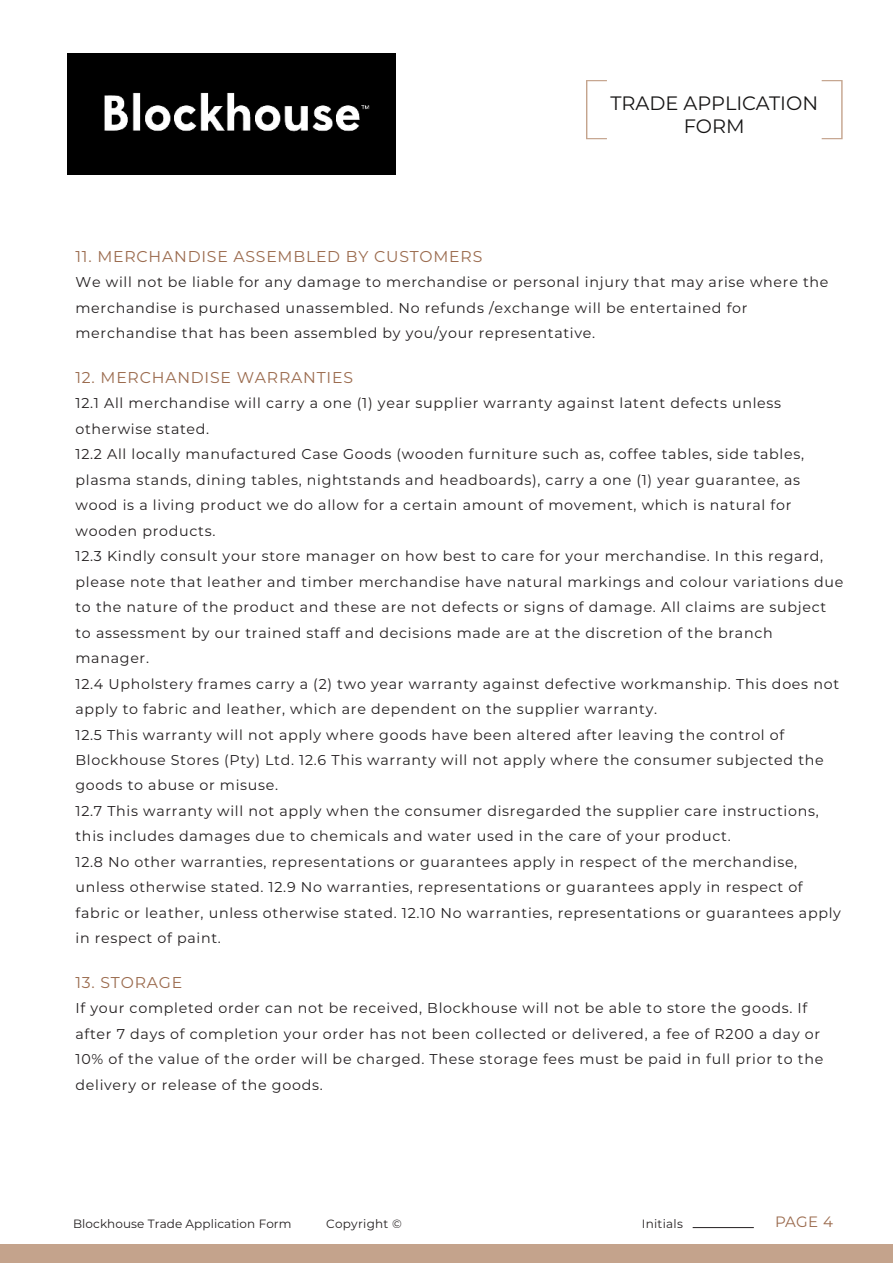
<style>
.page{position:relative;width:893px;height:1263px;background:#fff}
.page>*{position:absolute;margin:0;border:0;box-sizing:border-box;transform-origin:0 0}
.t1{font:19.35px/23.2px "Montserrat";color:#161515;text-align:center}
.t2{font:15.6px "Montserrat";letter-spacing:.05em;color:#9b6b4e}
.t3{font:15px "Montserrat";color:#9b6b4e}
.t4{font:14.25px/25.5px "Montserrat";letter-spacing:.05em;color:#231f20}
.t5{font:12px "Montserrat";letter-spacing:.005em;color:#231f20}
.t6{font:12px "Montserrat";letter-spacing:.025em;color:#231f20}
</style>
<div class="page">
<div style="left:0;top:1244px;width:893px;height:19px;background:#c4a38c"></div>
<hr style="left:693px;top:1227px;width:61px;height:1px;background:#231f20">
<svg style="left:586px;top:80px;width:21px;height:59px"></svg>
<svg style="left:822px;top:80px;width:21px;height:59px"></svg>
<img style="left:68px;top:54px;width:327px;height:121px">
<h1 class="t1" style="left:610px;top:92px;width:209px">TRADE APPLICATION<br>FORM</h1>
<p class="t2" style="left:75px;top:249px;width:408px">11. MERCHANDISE ASSEMBLED BY CUSTOMERS</p>
<p class="t4" style="left:75px;top:270px;width:754px">We will not be liable for any damage to merchandise or personal injury that may arise where the merchandise is purchased unassembled. No refunds /exchange will be entertained for merchandise that has been assembled by you/your representative.</p>
<p class="t2" style="left:75px;top:369px;width:279px">12. MERCHANDISE WARRANTIES</p>
<p class="t4" style="left:75px;top:391px;width:769px">12.1 All merchandise will carry a one (1) year supplier warranty against latent defects unless otherwise stated.<br>12.2 All locally manufactured Case Goods (wooden furniture such as, coffee tables, side tables, plasma stands, dining tables, nightstands and headboards), carry a one (1) year guarantee, as wood is a living product we do allow for a certain amount of movement, which is natural for wooden products.<br>12.3 Kindly consult your store manager on how best to care for your merchandise. In this regard, please note that leather and timber merchandise have natural markings and colour variations due to the nature of the product and these are not defects or signs of damage. All claims are subject to assessment by our trained staff and decisions made are at the discretion of the branch manager.<br>12.4 Upholstery frames carry a (2) two year warranty against defective workmanship. This does not apply to fabric and leather, which are dependent on the supplier warranty.<br>12.5 This warranty will not apply where goods have been altered after leaving the control of Blockhouse Stores (Pty) Ltd. 12.6 This warranty will not apply where the consumer subjected the goods to abuse or misuse.<br>12.7 This warranty will not apply when the consumer disregarded the supplier care instructions, this includes damages due to chemicals and water used in the care of your product.<br>12.8 No other warranties, representations or guarantees apply in respect of the merchandise, unless otherwise stated. 12.9 No warranties, representations or guarantees apply in respect of fabric or leather, unless otherwise stated. 12.10 No warranties, representations or guarantees apply in respect of paint.</p>
<p class="t2" style="left:75px;top:975px;width:108px">13. STORAGE</p>
<p class="t4" style="left:75px;top:996px;width:749px">If your completed order can not be received, Blockhouse will not be able to store the goods. If after 7 days of completion your order has not been collected or delivered, a fee of R200 a day or 10% of the value of the order will be charged. These storage fees must be paid in full prior to the delivery or release of the goods.</p>
<p class="t5" style="left:73px;top:1218px;width:220px">Blockhouse Trade Application Form</p>
<p class="t6" style="left:326px;top:1218px;width:77px">Copyright ©</p>
<p class="t6" style="left:642px;top:1218px;width:43px">Initials</p>
<p class="t3" style="left:775px;top:1215px;width:59px">PAGE 4</p>
</div>
